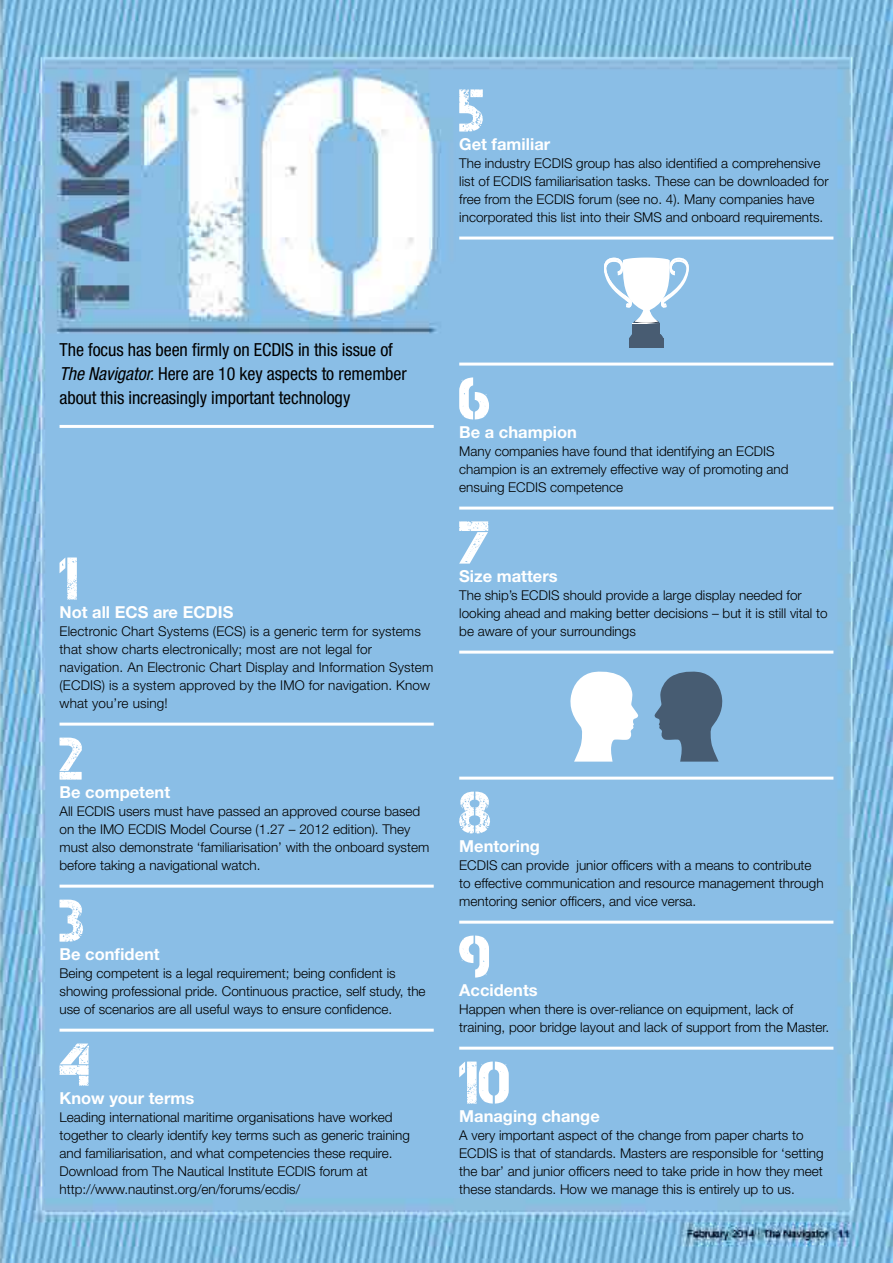
<style>
.page{position:relative;width:893px;height:1263px;background:#fff}
.page>*{position:absolute;margin:0;border:0;box-sizing:border-box;transform-origin:0 0}
.t1{font:60px "Captureit";color:#fff}
.t2{font:condensed 18px/24px "Helvetica Neue LT Std";letter-spacing:-.005em;color:#000}
.t3{font:700 16.5px "Helvetica Neue LT Std";color:#fff}
.t4{font:300 13.5px/18px "Helvetica Neue LT Std";color:#000}
.s1{font-style:italic}
</style>
<div class="page">
<img style="left:0;top:0;width:893px;height:1263px">
<hr style="left:60px;top:723px;width:374px;height:3px;background:#fff">
<hr style="left:60px;top:885px;width:374px;height:3px;background:#fff">
<hr style="left:60px;top:1029px;width:374px;height:3px;background:#fff">
<hr style="left:60px;top:425px;width:374px;height:3px;background:#fff">
<hr style="left:459px;top:237px;width:374px;height:3px;background:#fff">
<svg style="left:604px;top:258px;width:85px;height:90px"></svg>
<hr style="left:459px;top:363px;width:374px;height:3px;background:#fff">
<hr style="left:459px;top:507px;width:374px;height:3px;background:#fff">
<hr style="left:459px;top:651px;width:374px;height:3px;background:#fff">
<svg style="left:570px;top:672px;width:68px;height:90px"></svg>
<svg style="left:655px;top:672px;width:67px;height:90px;background:#597691"></svg>
<hr style="left:459px;top:777px;width:374px;height:3px;background:#fff">
<hr style="left:459px;top:921px;width:374px;height:3px;background:#fff">
<hr style="left:459px;top:1047px;width:374px;height:3px;background:#fff">
<h1 class="t1" style="left:459px;top:77px;width:27px">5</h1>
<p class="t3" style="left:459px;top:133px;width:92px">Get familiar</p>
<p class="t4" style="left:459px;top:153px;width:371px">The industry ECDIS group has also identified a comprehensive list of ECDIS familiarisation tasks. These can be downloaded for free from the ECDIS forum (see no. 4). Many companies have incorporated this list into their SMS and onboard requirements.</p>
<h2 class="t2" style="left:60px;top:337px;width:349px">The focus has been firmly on ECDIS in this issue of<br><span class="s1">The Navigator.</span> Here are 10 key aspects to remember about this increasingly important technology</h2>
<h1 class="t1" style="left:60px;top:545px;width:21px">1</h1>
<p class="t3" style="left:60px;top:601px;width:175px">Not all ECS are ECDIS</p>
<p class="t4" style="left:60px;top:621px;width:375px">Electronic Chart Systems (ECS) is a generic term for systems that show charts electronically; most are not legal for navigation. An Electronic Chart Display and Information System (ECDIS) is a system approved by the IMO for navigation. Know what you’re using!</p>
<h1 class="t1" style="left:60px;top:725px;width:26px">2</h1>
<p class="t3" style="left:60px;top:781px;width:112px">Be competent</p>
<p class="t4" style="left:60px;top:801px;width:371px">All ECDIS users must have passed an approved course based on the IMO ECDIS Model Course (1.27 – 2012 edition). They must also demonstrate ‘familiarisation’ with the onboard system before taking a navigational watch.</p>
<h1 class="t1" style="left:60px;top:887px;width:27px">3</h1>
<p class="t3" style="left:60px;top:943px;width:102px">Be confident</p>
<p class="t4" style="left:60px;top:963px;width:368px">Being competent is a legal requirement; being confident is showing professional pride. Continuous practice, self study, the use of scenarios are all useful ways to ensure confidence.</p>
<h1 class="t1" style="left:60px;top:1031px;width:33px">4</h1>
<p class="t3" style="left:60px;top:1087px;width:136px">Know your terms</p>
<p class="t4" style="left:60px;top:1107px;width:352px">Leading international maritime organisations have worked together to clearly identify key terms such as generic training and familiarisation, and what competencies these require.<br>Download from The Nautical Institute ECDIS forum at http://www.nautinst.org/en/forums/ecdis/</p>
<h1 class="t1" style="left:459px;top:365px;width:33px">6</h1>
<p class="t3" style="left:459px;top:421px;width:119px">Be a champion</p>
<p class="t4" style="left:459px;top:441px;width:331px">Many companies have found that identifying an ECDIS champion is an extremely effective way of promoting and ensuing ECDIS competence</p>
<h1 class="t1" style="left:459px;top:509px;width:33px">7</h1>
<p class="t3" style="left:459px;top:565px;width:100px">Size matters</p>
<p class="t4" style="left:459px;top:585px;width:370px">The ship’s ECDIS should provide a large display needed for looking ahead and making better decisions – but it is still vital to be aware of your surroundings</p>
<h1 class="t1" style="left:459px;top:779px;width:34px">8</h1>
<p class="t3" style="left:459px;top:835px;width:82px">Mentoring</p>
<p class="t4" style="left:459px;top:855px;width:366px">ECDIS can provide junior officers with a means to contribute to effective communication and resource management through mentoring senior officers, and vice versa.</p>
<h1 class="t1" style="left:459px;top:923px;width:33px">9</h1>
<p class="t3" style="left:459px;top:979px;width:80px">Accidents</p>
<p class="t4" style="left:459px;top:999px;width:372px">Happen when there is over-reliance on equipment, lack of training, poor bridge layout and lack of support from the Master.</p>
<h1 class="t1" style="left:459px;top:1049px;width:53px">10</h1>
<p class="t3" style="left:459px;top:1105px;width:142px">Managing change</p>
<p class="t4" style="left:459px;top:1125px;width:366px">A very important aspect of the change from paper charts to ECDIS is that of standards. Masters are responsible for ‘setting the bar’ and junior officers need to take pride in how they meet these standards. How we manage this is entirely up to us.</p>
</div>
